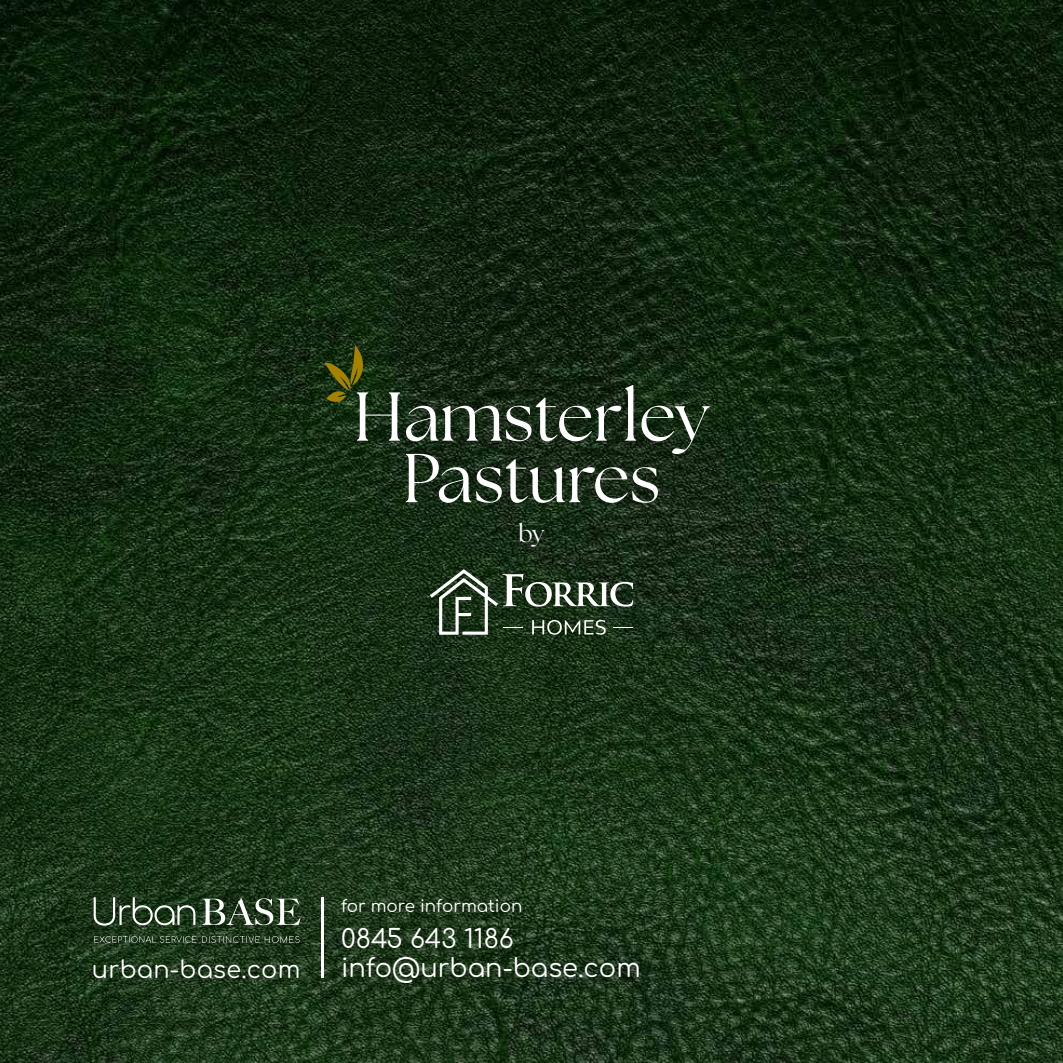
<style>
.page{position:relative;width:1063px;height:1063px;background:#fff}
.page>*{position:absolute;margin:0;border:0;box-sizing:border-box;transform-origin:0 0}
.t1{font:69px/61.5px "The Seasons";color:#fff;text-align:center}
.t2{font:25.8px/29.5px "Comfortaa";color:#fff}
.t3{font:24.15px "The Seasons";color:#fff}
.t4{font:24px "Comfortaa";letter-spacing:.01em;color:#fff}
.t5{font:16.8px "Comfortaa";color:#fff}
</style>
<div class="page">
<img style="left:0;top:0;width:1063px;height:1063px">
<svg style="left:430px;top:569px;width:203px;height:66px;background:#455843"></svg>
<svg style="left:325px;top:345px;width:38px;height:59px;background:#40480d"></svg>
<hr style="left:321px;top:897px;width:3px;height:81px;background:#fff">
<svg style="left:94px;top:897px;width:101px;height:29px;background:#465c44"></svg>
<svg style="left:202px;top:898px;width:99px;height:27px"></svg>
<svg style="left:202px;top:936px;width:98px;height:7px"></svg>
<svg style="left:94px;top:936px;width:102px;height:7px"></svg>
<h1 class="t1" style="left:353px;top:385px;width:358px">Hamsterley<br>Pastures</h1>
<p class="t3" style="left:519px;top:518px;width:27px">by</p>
<p class="t4" style="left:92px;top:948px;width:210px">urban-base.com</p>
<p class="t5" style="left:341px;top:890px;width:183px">for more information</p>
<p class="t2" style="left:341px;top:920px;width:301px">0845 643 1186 info@urban-base.com</p>
</div>
